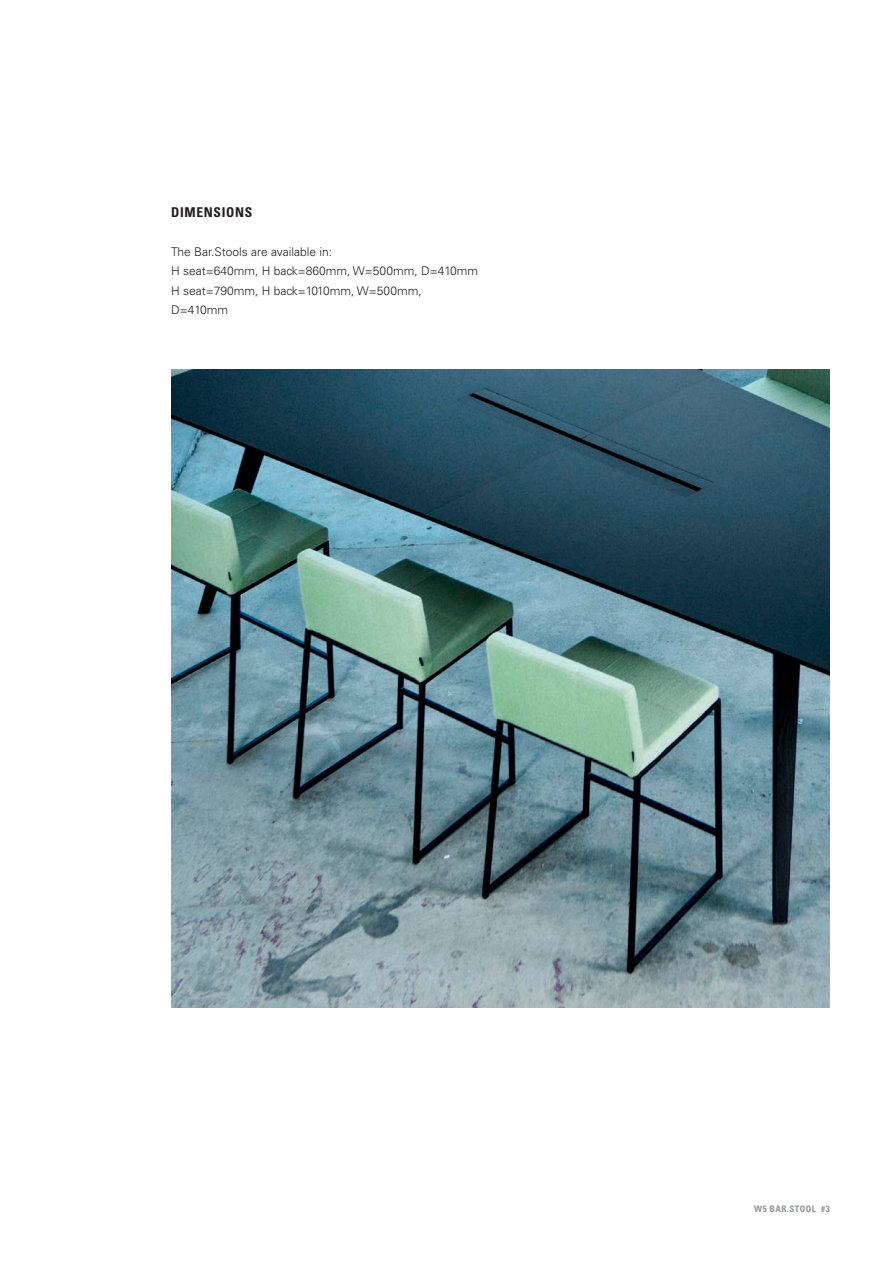
<style>
.page{position:relative;width:893px;height:1263px;background:#fff}
.page>*{position:absolute;margin:0;border:0;box-sizing:border-box;transform-origin:0 0}
.t1{font:700 condensed 13.5px "Univers";letter-spacing:.05em;color:#231f20}
.t2{font:300 12px/19.5px "Univers";color:#231f20}
.t3{font:700 condensed 9px "Univers";letter-spacing:.05em;color:#939598}
</style>
<div class="page">
<img style="left:171px;top:370px;width:658px;height:638px">
<p class="t1" style="left:171px;top:204px;width:83px">DIMENSIONS</p>
<p class="t2" style="left:171px;top:242px;width:162px">The Bar.Stools are available in:</p>
<p class="t2" style="left:171px;top:261px;width:308px">H seat=640mm, H back=860mm, W=500mm, D=410mm</p>
<p class="t2" style="left:171px;top:281px;width:252px">H seat=790mm, H back=1010mm, W=500mm,<br>D=410mm</p>
<p class="t3" style="left:754px;top:1203px;width:77px">W5 BAR.STOOL #3</p>
</div>
